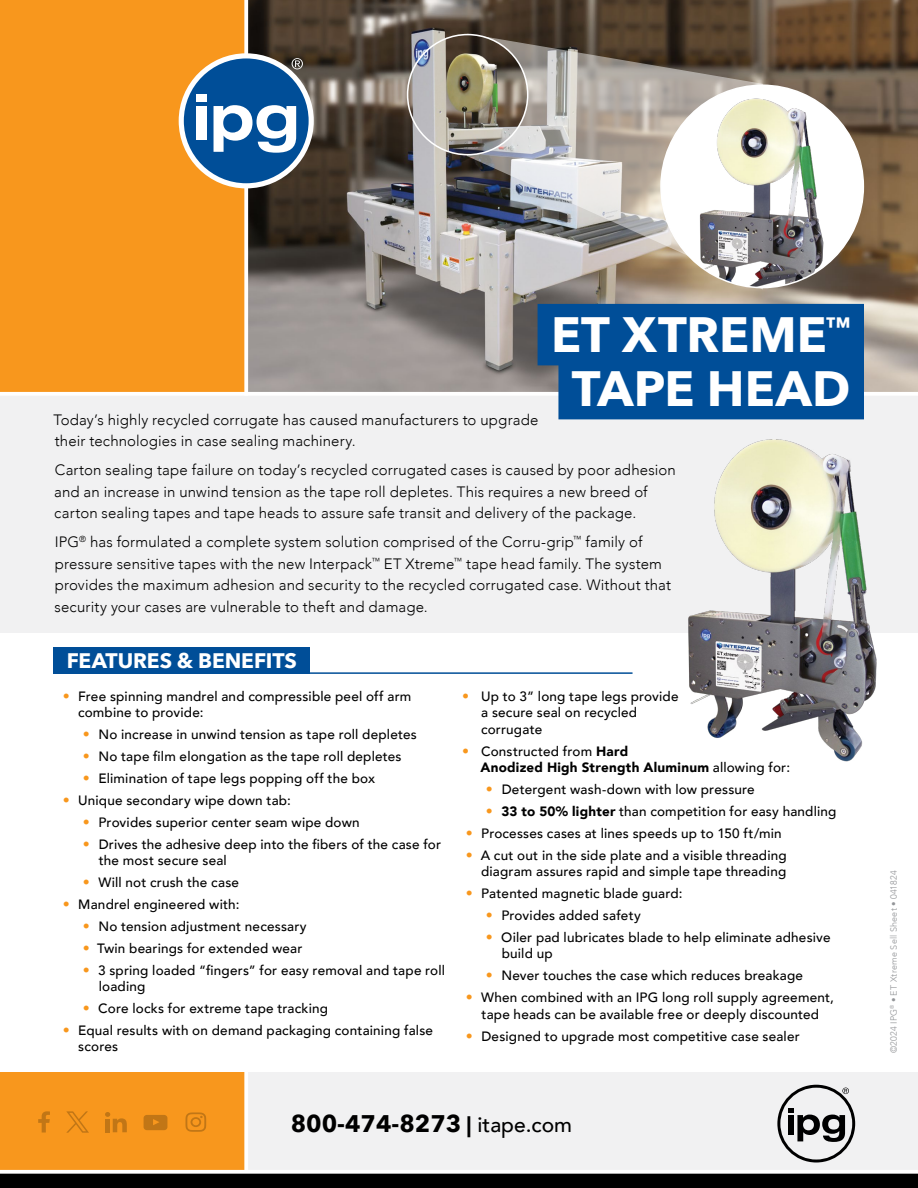
<style>
.page{position:relative;width:918px;height:1188px;background:#fff}
.page>*{position:absolute;margin:0;border:0;box-sizing:border-box;transform-origin:0 0}
.t1{font:700 49.5px "Avenir Next";color:#fff}
.t2{font:700 24px "Avenir Next";color:#000}
.t3{font:700 21px "Avenir Next";letter-spacing:-.005em;color:#fff}
.t4{font:300 15px/21.8px "Avenir";letter-spacing:.01em;color:#000}
.t5{font:500 13.5px/16.5px "Avenir";letter-spacing:.015em;color:#000}
.t6{font:900 13.5px/16.5px "Avenir";letter-spacing:.015em;color:#000}
.t7{font:300 9px "Avenir";letter-spacing:.03em;color:#939598}
.s1{font-family:"DIN Pro";font-size:15px;color:#f8971d}
.s2{font-family:"DIN Pro";font-weight:500;font-size:15px;color:#f8971d}
.s3{font-weight:500}
.s4{font-weight:900}
.s5{font-size:21px}
.s6{font-family:"Avenir";font-weight:500;font-size:21px}
</style>
<div class="page">
<img style="left:248px;top:0;width:670px;height:392px">
<img style="left:466px;top:33px;width:298px;height:258px">
<img style="left:408px;top:35px;width:120px;height:120px;border-radius:60px">
<div style="left:407px;top:34px;width:121px;height:121px;border:2px solid #fff;border-radius:50%"></div>
<div style="left:661px;top:85px;width:202px;height:203px;background:#fff;border-radius:50%"></div>
<img style="left:689px;top:90px;width:147px;height:198px">
<div style="left:0;top:396px;width:918px;height:237px;background:#f1f1f2"></div>
<div style="left:248px;top:1072px;width:670px;height:98px;background:#f1f1f2"></div>
<div style="left:0;top:0;width:247px;height:394px;background:#f8971d"></div>
<div style="left:0;top:1072px;width:244px;height:98px;background:#f8971d"></div>
<svg style="left:244px;top:0;width:3px;height:392px"></svg>
<svg style="left:244px;top:1072px;width:1px;height:98px"></svg>
<hr style="left:0;top:392px;width:918px;height:4px;background:#fff">
<div style="left:0;top:1174px;width:918px;height:14px;background:#000"></div>
<svg style="left:0;top:1173px;width:918px;height:1px"></svg>
<div style="left:538px;top:304px;width:326px;height:61px;background:#004e98"></div>
<div style="left:558px;top:358px;width:306px;height:61px;background:#004e98"></div>
<div style="left:54px;top:647px;width:256px;height:27px;background:#004e98"></div>
<hr style="left:54px;top:672px;width:579px;height:2px;background:#004e98">
<img style="left:688px;top:439px;width:189px;height:323px">
<svg style="left:179px;top:53px;width:135px;height:135px"></svg>
<svg style="left:777px;top:1085px;width:78px;height:78px"></svg>
<svg style="left:38px;top:1111px;width:12px;height:22px"></svg>
<svg style="left:105px;top:1112px;width:22px;height:20px"></svg>
<svg style="left:144px;top:1115px;width:23px;height:15px"></svg>
<svg style="left:185px;top:1112px;width:21px;height:20px"></svg>
<svg style="left:66px;top:1111px;width:23px;height:22px"></svg>
<p class="t1" style="left:551px;top:292px;width:301px">ET XTREME<sup>™</sup></p>
<p class="t1" style="left:572px;top:346px;width:280px">TAPE HEAD</p>
<p class="t4" style="left:53px;top:409px;width:487px">Today’s highly recycled corrugate has caused manufacturers to upgrade their technologies in case sealing machinery.</p>
<p class="t4" style="left:54px;top:459px;width:623px">Carton sealing tape failure on today’s recycled corrugated cases is caused by poor adhesion and an increase in unwind tension as the tape roll depletes. This requires a new breed of carton sealing tapes and tape heads to assure safe transit and delivery of the package.</p>
<p class="t4" style="left:55px;top:531px;width:618px">IPG<sup>®</sup> has formulated a complete system solution comprised of the Corru-grip<sup>™</sup> family of pressure sensitive tapes with the new Interpack<sup>™</sup> ET Xtreme<sup>™</sup> tape head family. The system provides the maximum adhesion and security to the recycled corrugated case. Without that security your cases are vulnerable to theft and damage.</p>
<p class="t3" style="left:67px;top:642px;width:232px">FEATURES &amp; BENEFITS</p>
<p class="t5" style="left:78px;top:687px;width:335px;text-indent:-16px"><span class="s1">•</span> Free spinning mandrel and compressible peel off arm combine to provide:</p>
<p class="t5" style="left:83px;top:725px;width:336px"><span class="s1">•</span> No increase in unwind tension as tape roll depletes</p>
<p class="t5" style="left:83px;top:747px;width:321px"><span class="s1">•</span> No tape film elongation as the tape roll depletes</p>
<p class="t5" style="left:83px;top:769px;width:294px"><span class="s1">•</span> Elimination of tape legs popping off the box</p>
<p class="t5" style="left:62px;top:791px;width:230px"><span class="s1">•</span> Unique secondary wipe down tab:</p>
<p class="t5" style="left:83px;top:813px;width:279px"><span class="s1">•</span> Provides superior center seam wipe down</p>
<p class="t5" style="left:99px;top:835px;width:344px;text-indent:-16px"><span class="s1">•</span> Drives the adhesive deep into the fibers of the case for the most secure seal</p>
<p class="t5" style="left:83px;top:873px;width:158px"><span class="s1">•</span> Will not crush the case</p>
<p class="t5" style="left:62px;top:895px;width:179px"><span class="s1">•</span> Mandrel engineered with:</p>
<p class="t5" style="left:83px;top:917px;width:226px"><span class="s1">•</span> No tension adjustment necessary</p>
<p class="t5" style="left:83px;top:939px;width:221px"><span class="s1">•</span> Twin bearings for extended wear</p>
<p class="t5" style="left:99px;top:961px;width:348px;text-indent:-16px"><span class="s1">•</span> 3 spring loaded “fingers” for easy removal and tape roll loading</p>
<p class="t5" style="left:83px;top:999px;width:247px"><span class="s1">•</span> Core locks for extreme tape tracking</p>
<p class="t5" style="left:78px;top:1021px;width:356px;text-indent:-16px"><span class="s1">•</span> Equal results with on demand packaging containing false scores</p>
<p class="t5" style="left:481px;top:687px;width:199px;text-indent:-19px"><span class="s1">•</span> Up to 3” long tape legs provide a secure seal on recycled corrugate</p>
<p class="t6" style="left:480px;top:742px;width:311px;text-indent:-19px"><span class="s2">•</span> <span class="s3">Constructed from</span> Hard<br>Anodized High Strength Aluminum <span class="s3">allowing for:</span></p>
<p class="t5" style="left:486px;top:780px;width:271px"><span class="s1">•</span> Detergent wash-down with low pressure</p>
<p class="t5" style="left:486px;top:802px;width:352px"><span class="s1">•</span> <span class="s4">33 to 50% lighter</span> than competition for easy handling</p>
<p class="t5" style="left:465px;top:824px;width:318px"><span class="s1">•</span> Processes cases at lines speeds up to 150 ft/min</p>
<p class="t5" style="left:465px;top:846px;width:323px;text-align:right"><span class="s1">•</span> A cut out in the side plate and a visible threading diagram assures rapid and simple tape threading</p>
<p class="t5" style="left:465px;top:884px;width:219px"><span class="s1">•</span> Patented magnetic blade guard:</p>
<p class="t5" style="left:486px;top:906px;width:157px"><span class="s1">•</span> Provides added safety</p>
<p class="t5" style="left:502px;top:928px;width:330px;text-indent:-16px"><span class="s1">•</span> Oiler pad lubricates blade to help eliminate adhesive build up</p>
<p class="t5" style="left:486px;top:967px;width:319px"><span class="s1">•</span> Never touches the case which reduces breakage</p>
<p class="t5" style="left:465px;top:989px;width:370px;text-align:center"><span class="s1">•</span> When combined with an IPG long roll supply agreement, tape heads can be available free or deeply discounted</p>
<p class="t5" style="left:465px;top:1027px;width:336px"><span class="s1">•</span> Designed to upgrade most competitive case sealer</p>
<p class="t2" style="left:291px;top:1103px;width:283px">800-474-8273 <span class="s5">|</span> <span class="s6">itape.com</span></p>
<p class="t7" style="left:888px;top:1053px;width:184px;rotate:-90deg">©2024 IPG<sup>®</sup> • ET Xtreme Sell Sheet • 041824</p>
</div>
